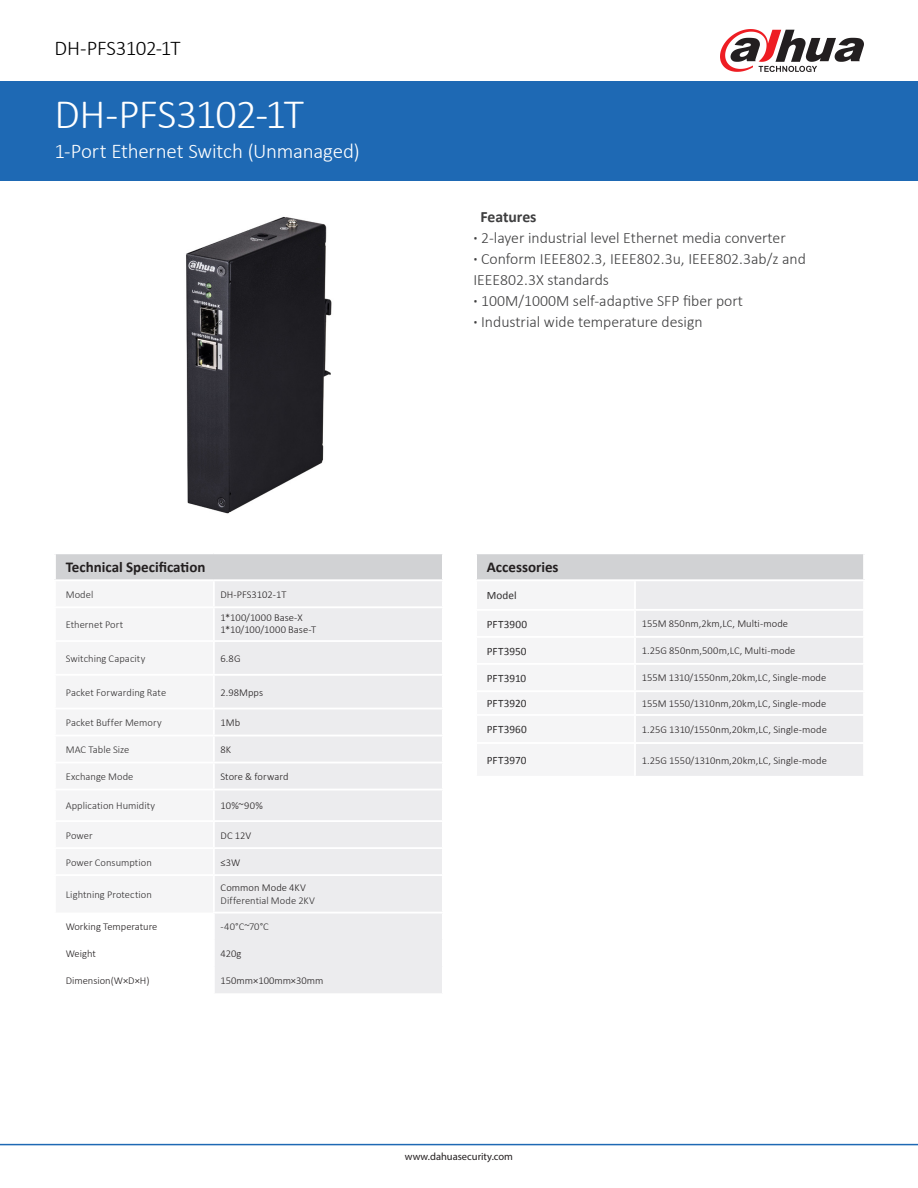
<style>
.page{position:relative;width:918px;height:1188px;background:#fff}
.page>*{position:absolute;margin:0;border:0;box-sizing:border-box;transform-origin:0 0}
.t1{font:300 42px "Calibri";letter-spacing:-.025em;color:#fff}
.t2{font:300 21px "Calibri";letter-spacing:-.01em;color:#fff}
.t3{font:300 21px "Calibri";letter-spacing:-.02em;color:#000}
.t4{font:300 15.75px/21px "Calibri";color:#3e3e3f}
.t5{font:700 15.75px "Calibri";color:#3e3e3f}
.t6{font:700 15px "Calibri";color:#231f20}
.t7{font:11.25px "Calibri";letter-spacing:.005em;color:#312f30}
.t8{font:300 10.5px "Calibri";letter-spacing:.005em;color:#231f20}
.t9{font:300 10.5px "Calibri";letter-spacing:.005em;color:#312f30}
.t10{font:10.5px "Myriad Pro";color:#231f20}
.s1{font-weight:700}
</style>
<div class="page">
<div style="left:0;top:81px;width:918px;height:100px;background:#1e69b4"></div>
<hr style="left:0;top:1144px;width:918px;height:1px;background:#1e69b4">
<svg style="left:720px;top:29px;width:144px;height:43px"></svg>
<div style="left:55px;top:553px;width:388px;height:27px;background:#d1d2d4"></div>
<div style="left:215px;top:581px;width:227px;height:331px;background:#ececee"></div>
<div style="left:215px;top:914px;width:227px;height:79px;background:#ececee"></div>
<hr style="left:54px;top:552px;width:160px;height:2px;background:#fff">
<hr style="left:214px;top:552px;width:230px;height:2px;background:#fff">
<hr style="left:54px;top:554px;width:2px;height:25px;background:#fff">
<hr style="left:442px;top:554px;width:2px;height:25px;background:#fff">
<hr style="left:54px;top:579px;width:160px;height:2px;background:#fff">
<hr style="left:214px;top:579px;width:230px;height:2px;background:#fff">
<hr style="left:214px;top:606px;width:230px;height:2px;background:#fff">
<hr style="left:214px;top:640px;width:230px;height:2px;background:#fff">
<hr style="left:214px;top:674px;width:230px;height:2px;background:#fff">
<hr style="left:214px;top:708px;width:230px;height:1px;background:#fff">
<hr style="left:214px;top:735px;width:230px;height:1px;background:#fff">
<hr style="left:214px;top:762px;width:230px;height:1px;background:#fff">
<hr style="left:214px;top:789px;width:230px;height:1px;background:#fff">
<hr style="left:214px;top:820px;width:230px;height:2px;background:#fff">
<hr style="left:214px;top:847px;width:230px;height:2px;background:#fff">
<hr style="left:214px;top:874px;width:230px;height:2px;background:#fff">
<div style="left:476px;top:553px;width:388px;height:27px;background:#d1d2d4"></div>
<div style="left:636px;top:581px;width:227px;height:195px;background:#ececee"></div>
<div style="left:476px;top:691px;width:159px;height:24px;background:#f5f5f6"></div>
<div style="left:635px;top:691px;width:229px;height:24px;background:#ececee"></div>
<hr style="left:475px;top:552px;width:160px;height:2px;background:#fff">
<hr style="left:475px;top:554px;width:2px;height:25px;background:#fff">
<hr style="left:635px;top:552px;width:230px;height:2px;background:#fff">
<hr style="left:863px;top:554px;width:2px;height:25px;background:#fff">
<hr style="left:635px;top:579px;width:230px;height:2px;background:#fff">
<hr style="left:635px;top:663px;width:230px;height:2px;background:#fff">
<hr style="left:635px;top:714px;width:230px;height:2px;background:#fff">
<hr style="left:475px;top:692px;width:2px;height:22px;background:#fff">
<hr style="left:634px;top:692px;width:2px;height:22px;background:#fff">
<hr style="left:863px;top:692px;width:2px;height:22px;background:#fff">
<hr style="left:475px;top:690px;width:160px;height:2px;background:#fff">
<hr style="left:635px;top:690px;width:230px;height:2px;background:#fff">
<hr style="left:475px;top:579px;width:160px;height:2px;background:#fff">
<hr style="left:635px;top:609px;width:230px;height:2px;background:#fff">
<hr style="left:635px;top:636px;width:230px;height:2px;background:#fff">
<hr style="left:475px;top:714px;width:160px;height:2px;background:#fff">
<hr style="left:635px;top:742px;width:230px;height:2px;background:#fff">
<img style="left:186px;top:216px;width:146px;height:298px">
<p class="t3" style="left:55px;top:35px;width:128px">DH-PFS3102-1T</p>
<p class="t1" style="left:55px;top:88px;width:251px">DH-PFS3102-1T</p>
<p class="t2" style="left:55px;top:138px;width:307px">1-Port Ethernet Switch (Unmanaged)</p>
<p class="t5" style="left:480px;top:207px;width:58px">Features</p>
<p class="t4" style="left:473px;top:227px;width:314px"><span class="s1">·</span> 2-layer industrial level Ethernet media converter</p>
<p class="t4" style="left:473px;top:248px;width:334px"><span class="s1">·</span> Conform IEEE802.3, IEEE802.3u, IEEE802.3ab/z and<br>IEEE802.3X standards</p>
<p class="t4" style="left:473px;top:290px;width:271px"><span class="s1">·</span> 100M/1000M self-adaptive SFP fiber port</p>
<p class="t4" style="left:473px;top:311px;width:231px"><span class="s1">·</span> Industrial wide temperature design</p>
<p class="t6" style="left:66px;top:558px;width:141px">Technical Specification</p>
<p class="t9" style="left:66px;top:588px;width:29px">Model</p>
<p class="t8" style="left:221px;top:588px;width:67px">DH-PFS3102-1T</p>
<p class="t9" style="left:66px;top:618px;width:59px">Ethernet Port</p>
<p class="t8" style="left:221px;top:611px;width:84px">1*100/1000 Base-X</p>
<p class="t8" style="left:221px;top:623px;width:97px">1*10/100/1000 Base-T</p>
<p class="t9" style="left:66px;top:652px;width:81px">Switching Capacity</p>
<p class="t8" style="left:221px;top:652px;width:22px">6.8G</p>
<p class="t9" style="left:66px;top:686px;width:102px">Packet Forwarding Rate</p>
<p class="t8" style="left:221px;top:686px;width:44px">2.98Mpps</p>
<p class="t9" style="left:66px;top:716px;width:98px">Packet Buffer Memory</p>
<p class="t8" style="left:221px;top:716px;width:21px">1Mb</p>
<p class="t9" style="left:66px;top:743px;width:65px">MAC Table Size</p>
<p class="t8" style="left:221px;top:743px;width:12px">8K</p>
<p class="t9" style="left:66px;top:770px;width:69px">Exchange Mode</p>
<p class="t8" style="left:221px;top:770px;width:70px">Store &amp; forward</p>
<p class="t9" style="left:66px;top:799px;width:91px">Application Humidity</p>
<p class="t8" style="left:221px;top:799px;width:44px">10%~90%</p>
<p class="t9" style="left:66px;top:829px;width:28px">Power</p>
<p class="t8" style="left:221px;top:829px;width:32px">DC 12V</p>
<p class="t9" style="left:66px;top:856px;width:88px">Power Consumption</p>
<p class="t8" style="left:221px;top:856px;width:21px">≤3W</p>
<p class="t9" style="left:66px;top:888px;width:88px">Lightning Protection</p>
<p class="t8" style="left:221px;top:881px;width:87px">Common Mode 4KV</p>
<p class="t9" style="left:221px;top:894px;width:96px">Differential Mode 2KV</p>
<p class="t8" style="left:66px;top:920px;width:93px">Working Temperature</p>
<p class="t9" style="left:221px;top:920px;width:50px">-40°C~70°C</p>
<p class="t8" style="left:66px;top:947px;width:32px">Weight</p>
<p class="t8" style="left:221px;top:947px;width:22px">420g</p>
<p class="t8" style="left:66px;top:974px;width:85px">Dimension(W×D×H)</p>
<p class="t8" style="left:221px;top:974px;width:104px">150mm×100mm×30mm</p>
<p class="t6" style="left:487px;top:558px;width:73px">Accessories</p>
<p class="t7" style="left:487px;top:588px;width:31px">Model</p>
<p class="t7" style="left:487px;top:617px;width:42px">PFT3900</p>
<p class="t8" style="left:642px;top:617px;width:148px">155M 850nm,2km,LC, Multi-mode</p>
<p class="t7" style="left:487px;top:644px;width:41px">PFT3950</p>
<p class="t8" style="left:642px;top:644px;width:155px">1.25G 850nm,500m,LC, Multi-mode</p>
<p class="t7" style="left:487px;top:671px;width:41px">PFT3910</p>
<p class="t8" style="left:642px;top:671px;width:186px">155M 1310/1550nm,20km,LC, Single-mode</p>
<p class="t7" style="left:487px;top:696px;width:41px">PFT3920</p>
<p class="t8" style="left:642px;top:697px;width:186px">155M 1550/1310nm,20km,LC, Single-mode</p>
<p class="t7" style="left:487px;top:722px;width:42px">PFT3960</p>
<p class="t8" style="left:642px;top:723px;width:187px">1.25G 1310/1550nm,20km,LC, Single-mode</p>
<p class="t7" style="left:487px;top:753px;width:41px">PFT3970</p>
<p class="t8" style="left:642px;top:754px;width:187px">1.25G 1550/1310nm,20km,LC, Single-mode</p>
<p class="t10" style="left:405px;top:1150px;width:110px">www.dahuasecurity.com</p>
</div>
